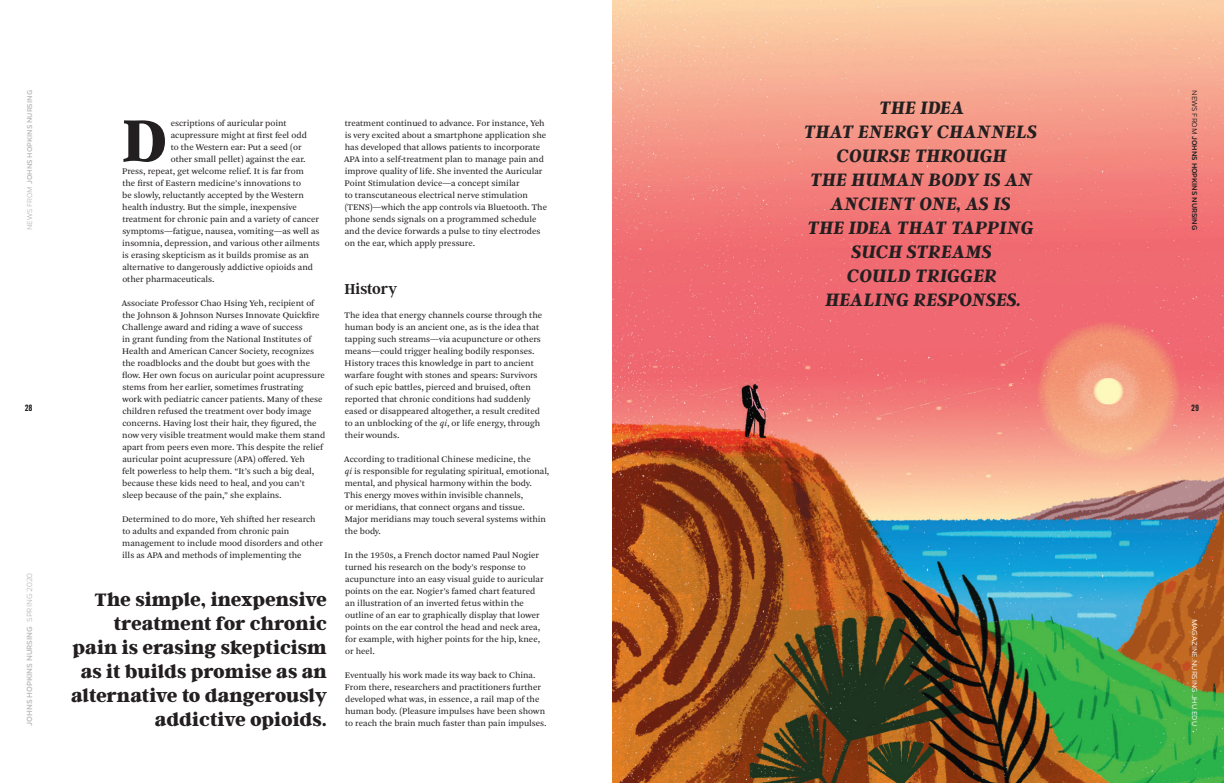
<style>
.page{position:relative;width:1224px;height:783px;background:#fff}
.page>*{position:absolute;margin:0;border:0;box-sizing:border-box;transform-origin:0 0}
.t1{font:700 67px "Argent CF";color:#231f20}
.t2{font:italic 700 20px/24px "Argent CF";letter-spacing:.01em;color:#231f20;text-align:center}
.t3{font:800 20px/24px "Argent CF";color:#231f20;text-align:right}
.t4{font:600 16px "Argent CF";color:#231f20}
.t5{font:9px/12px "Arnhem Pro Blond";color:#231f20}
.t6{font:500 8.5px "Gentona";color:#bcbdc0}
.t7{font:500 8px "Gentona";color:#bcbdc0}
.t8{font:500 8px "Gentona";color:#231f20}
.t9{font:300 8px "Gentona";color:#fff}
.t10{font:500 8px "Titling Gothic FB Comp";color:#231f20}
.s1{font-weight:300}
.s2{font-style:italic}
</style>
<div class="page">
<svg style="left:612px;top:0;width:612px;height:783px;background:#c17e68"></svg>
<p class="t7" style="left:25px;top:230px;width:142px;rotate:-90deg"><span class="s1">NEWS FROM</span> JOHNS HOPKINS NURSING</p>
<p class="t8" style="left:1199px;top:90px;width:142px;rotate:90deg"><span class="s1">NEWS FROM</span> JOHNS HOPKINS NURSING</p>
<h2 class="t2" style="left:804px;top:97px;width:235px">THE IDEA<br>THAT ENERGY CHANNELS<br>COURSE THROUGH<br>THE HUMAN BODY IS AN<br>ANCIENT ONE, AS IS<br>THE IDEA THAT TAPPING<br>SUCH STREAMS<br>COULD TRIGGER<br>HEALING RESPONSES.</h2>
<h1 class="t1" style="left:122px;top:103px;width:47px">D</h1>
<p class="t5" style="left:171px;top:117px;width:117px">escriptions of auricular point</p>
<p class="t5" style="left:344px;top:117px;width:205px">treatment continued to advance. For instance, Yeh is very excited about a smartphone application she has developed that allows patients to incorporate APA into a self-treatment plan to manage pain and improve quality of life. She invented the Auricular Point Stimulation device—a concept similar<br>to transcutaneous electrical nerve stimulation (TENS)—which the app controls via Bluetooth. The phone sends signals on a programmed schedule and the device forwards a pulse to tiny electrodes on the ear, which apply pressure.</p>
<h3 class="t4" style="left:344px;top:280px;width:55px">History</h3>
<p class="t5" style="left:345px;top:309px;width:199px">The idea that energy channels course through the human body is an ancient one, as is the idea that tapping such streams—via acupuncture or others means—could trigger healing bodily responses.<br>History traces this knowledge in part to ancient warfare fought with stones and spears: Survivors of such epic battles, pierced and bruised, often reported that chronic conditions had suddenly eased or disappeared altogether, a result credited to an unblocking of the <span class="s2">qi</span>, or life energy, through their wounds.</p>
<p class="t5" style="left:344px;top:453px;width:207px">According to traditional Chinese medicine, the<br><span class="s2">qi</span> is responsible for regulating spiritual, emotional, mental, and physical harmony within the body.<br>This energy moves within invisible channels,<br>or meridians, that connect organs and tissue.<br>Major meridians may touch several systems within the body.</p>
<p class="t5" style="left:345px;top:549px;width:200px">In the 1950s, a French doctor named Paul Nogier turned his research on the body’s response to acupuncture into an easy visual guide to auricular points on the ear. Nogier’s famed chart featured an illustration of an inverted fetus within the outline of an ear to graphically display that lower points on the ear control the head and neck area, for example, with higher points for the hip, knee, or heel.</p>
<p class="t5" style="left:345px;top:669px;width:203px">Eventually his work made its way back to China.<br>From there, researchers and practitioners further developed what was, in essence, a rail map of the human body. (Pleasure impulses have been shown to reach the brain much faster than pain impulses.</p>
<p class="t5" style="left:171px;top:129px;width:138px">acupressure might at first feel odd</p>
<p class="t5" style="left:171px;top:141px;width:132px">to the Western ear: Put a seed (or</p>
<p class="t5" style="left:171px;top:153px;width:136px">other small pellet) against the ear.</p>
<p class="t5" style="left:122px;top:165px;width:183px">Press, repeat, get welcome relief. It is far from</p>
<p class="t5" style="left:122px;top:177px;width:180px">the first of Eastern medicine’s innovations to</p>
<p class="t5" style="left:122px;top:189px;width:183px">be slowly, reluctantly accepted by the Western</p>
<p class="t5" style="left:122px;top:201px;width:176px">health industry. But the simple, inexpensive</p>
<p class="t5" style="left:122px;top:213px;width:198px">treatment for chronic pain and a variety of cancer</p>
<p class="t5" style="left:122px;top:225px;width:199px">symptoms—fatigue, nausea, vomiting—as well as</p>
<p class="t5" style="left:122px;top:237px;width:199px">insomnia, depression, and various other ailments</p>
<p class="t5" style="left:122px;top:249px;width:188px">is erasing skepticism as it builds promise as an</p>
<p class="t5" style="left:122px;top:261px;width:192px">alternative to dangerously addictive opioids and</p>
<p class="t5" style="left:122px;top:273px;width:94px">other pharmaceuticals.</p>
<p class="t5" style="left:122px;top:297px;width:205px">Associate Professor Chao Hsing Yeh, recipient of the Johnson &amp; Johnson Nurses Innovate Quickfire Challenge award and riding a wave of success<br>in grant funding from the National Institutes of Health and American Cancer Society, recognizes the roadblocks and the doubt but goes with the flow. Her own focus on auricular point acupressure stems from her earlier, sometimes frustrating<br>work with pediatric cancer patients. Many of these children refused the treatment over body image concerns. Having lost their hair, they figured, the now very visible treatment would make them stand apart from peers even more. This despite the relief auricular point acupressure (APA) offered. Yeh<br>felt powerless to help them. “It’s such a big deal, because these kids need to heal, and you can’t sleep because of the pain,” she explains.</p>
<p class="t5" style="left:122px;top:513px;width:202px">Determined to do more, Yeh shifted her research to adults and expanded from chronic pain management to include mood disorders and other ills as APA and methods of implementing the</p>
<p class="t10" style="left:25px;top:404px;width:9px">28</p>
<p class="t10" style="left:1192px;top:404px;width:9px">29</p>
<p class="t6" style="left:25px;top:726px;width:155px;rotate:-90deg">JOHNS HOPKINS NURSING <span class="s1">SPRING 2020</span></p>
<h2 class="t3" style="left:71px;top:589px;width:258px">The simple, inexpensive treatment for chronic pain is erasing skepticism as it builds promise as an alternative to dangerously addictive opioids.</h2>
<p class="t9" style="left:1199px;top:619px;width:109px;rotate:90deg">MAGAZINE.NURSING.JHU.EDU</p>
</div>
